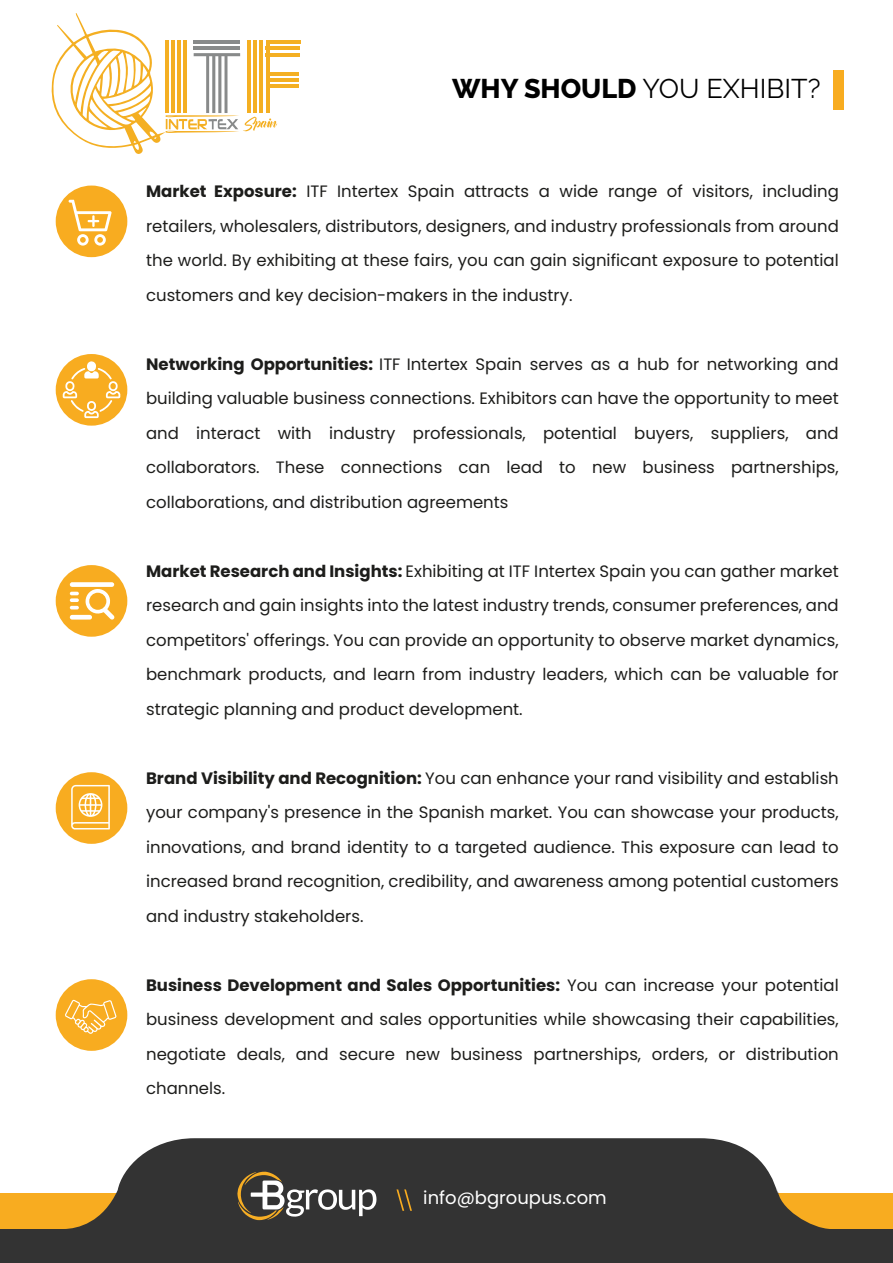
<style>
.page{position:relative;width:893px;height:1263px;background:#fff}
.page>*{position:absolute;margin:0;border:0;box-sizing:border-box;transform-origin:0 0}
.t1{font:27px "Raleway";color:#000}
.t2{font:18px "Poppins";color:#fff}
.t3{font:16.5px/34.5px "Poppins";color:#1d1d1b;text-align:justify}
.s1{font-weight:800}
.s2{font-weight:700}
</style>
<div class="page">
<div style="left:833px;top:70px;width:10px;height:40px;background:#f8ac20"></div>
<svg style="left:0;top:1138px;width:893px;height:125px;background:#5e584f"></svg>
<svg style="left:237px;top:1171px;width:139px;height:49px;background:#636059"></svg>
<svg style="left:396px;top:1189px;width:16px;height:22px"></svg>
<div style="left:56px;top:186px;width:71px;height:71px;background:#f8ac20;border-radius:50%"></div>
<div style="left:56px;top:354px;width:71px;height:72px;background:#f8ac20;border-radius:50%"></div>
<div style="left:56px;top:565px;width:71px;height:72px;background:#f8ac20;border-radius:50%"></div>
<div style="left:56px;top:772px;width:71px;height:72px;background:#f8ac20;border-radius:50%"></div>
<div style="left:56px;top:979px;width:71px;height:72px;background:#f8ac20;border-radius:50%"></div>
<svg style="left:63px;top:361px;width:57px;height:57px"></svg>
<svg style="left:69px;top:200px;width:43px;height:46px"></svg>
<svg style="left:70px;top:582px;width:45px;height:38px"></svg>
<svg style="left:71px;top:785px;width:39px;height:44px"></svg>
<svg style="left:65px;top:1000px;width:52px;height:34px"></svg>
<hr style="left:266px;top:41px;width:34px;height:3px;background:#f4af22">
<hr style="left:266px;top:72px;width:32px;height:3px;background:#f4af22">
<hr style="left:266px;top:78px;width:32px;height:4px;background:#f4af22">
<hr style="left:266px;top:85px;width:32px;height:3px;background:#f4af22">
<hr style="left:266px;top:47px;width:34px;height:3px;background:#f4af22">
<hr style="left:266px;top:53px;width:34px;height:3px;background:#f4af22">
<svg style="left:51px;top:13px;width:226px;height:141px"></svg>
<h1 class="t1" style="left:452px;top:73px;width:370px"><span class="s1">WHY SHOULD</span> YOU EXHIBIT?</h1>
<p class="t3" style="left:146px;top:174px;width:694px"><span class="s2">Market Exposure:</span> ITF Intertex Spain attracts a wide range of visitors, including retailers, wholesalers, distributors, designers, and industry professionals from around the world. By exhibiting at these fairs, you can gain significant exposure to potential customers and key decision-makers in the industry.</p>
<p class="t3" style="left:146px;top:347px;width:694px"><span class="s2">Networking Opportunities:</span> ITF Intertex Spain serves as a hub for networking and building valuable business connections. Exhibitors can have the opportunity to meet and interact with industry professionals, potential buyers, suppliers, and collaborators. These connections can lead to new business partnerships, collaborations, and distribution agreements</p>
<p class="t3" style="left:146px;top:554px;width:694px"><span class="s2">Market Research and Insights:</span> Exhibiting at ITF Intertex Spain you can gather market research and gain insights into the latest industry trends, consumer preferences, and competitors' offerings. You can provide an opportunity to observe market dynamics, benchmark products, and learn from industry leaders, which can be valuable for strategic planning and product development.</p>
<p class="t3" style="left:146px;top:761px;width:694px"><span class="s2">Brand Visibility and Recognition:</span> You can enhance your rand visibility and establish your company's presence in the Spanish market. You can showcase your products, innovations, and brand identity to a targeted audience. This exposure can lead to increased brand recognition, credibility, and awareness among potential customers and industry stakeholders.</p>
<p class="t3" style="left:146px;top:968px;width:694px"><span class="s2">Business Development and Sales Opportunities:</span> You can increase your potential business development and sales opportunities while showcasing their capabilities, negotiate deals, and secure new business partnerships, orders, or distribution channels.</p>
<p class="t2" style="left:423px;top:1187px;width:185px">info@bgroupus.com</p>
</div>
